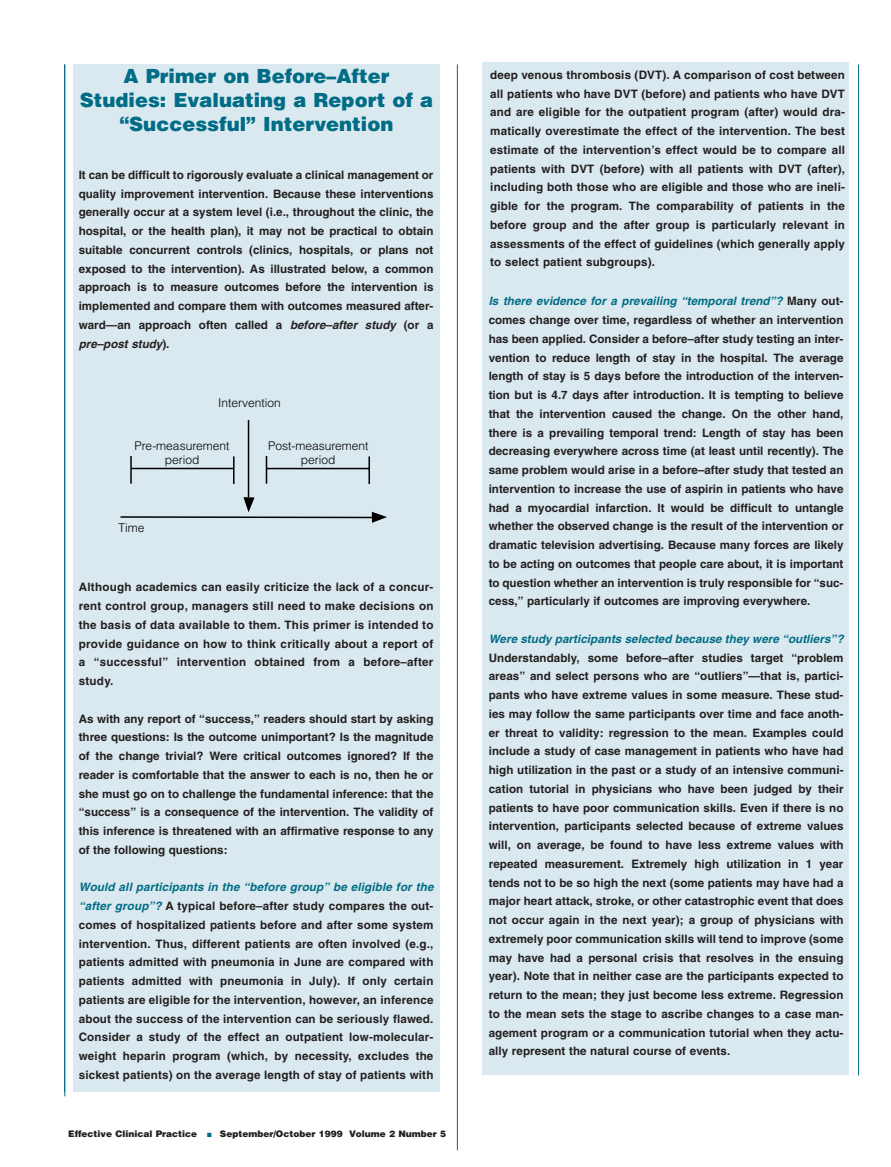
<style>
.page{position:relative;width:891px;height:1167px;background:#fff}
.page>*{position:absolute;margin:0;border:0;box-sizing:border-box;transform-origin:0 0}
.t1{font:900 19.5px/24px "Helvetica";color:#006c85;text-align:center}
.t2{font:300 12px/14.2px "Helvetica";color:#000;text-align:center}
.t3{font:700 11.7px/18.8px "Helvetica";letter-spacing:.005em;color:#231f20;text-align:justify}
.t4{font:italic 700 11.7px "Helvetica";letter-spacing:.005em;color:#006c85}
.t5{font:900 9px "Helvetica";color:#231f20}
.s1{font-style:italic}
.s2{font-style:italic;color:#006c85}
.s3{color:#006c85}
</style>
<div class="page">
<hr style="left:65px;top:64px;width:1px;height:1032px;background:#006c85">
<hr style="left:457px;top:64px;width:1px;height:1086px;background:#006c85">
<hr style="left:64px;top:64px;width:1px;height:1028px;background:#006c85">
<div style="left:73px;top:64px;width:367px;height:1027px;background:#dae9ef"></div>
<hr style="left:248px;top:420px;width:1px;height:77px;background:#000">
<hr style="left:131px;top:468px;width:103px;height:1px;background:#000">
<svg style="left:120px;top:497px;width:267px;height:26px"></svg>
<hr style="left:130px;top:456px;width:2px;height:28px;background:#000">
<hr style="left:233px;top:456px;width:2px;height:28px;background:#000">
<hr style="left:267px;top:468px;width:102px;height:1px;background:#000">
<svg style="left:266px;top:456px;width:1px;height:28px"></svg>
<svg style="left:369px;top:456px;width:1px;height:28px"></svg>
<hr style="left:858px;top:64px;width:1px;height:1011px;background:#006c85">
<div style="left:482px;top:63px;width:366px;height:1012px;background:#dae9ef"></div>
<h1 class="t1" style="left:80px;top:65px;width:355px">A Primer on Before–After<br>Studies: Evaluating a Report of a “Successful” Intervention</h1>
<p class="t3" style="left:79px;top:166px;width:356px">It can be difficult to rigorously evaluate a clinical management or quality improvement intervention. Because these interventions generally occur at a system level (i.e., throughout the clinic, the hospital, or the health plan), it may not be practical to obtain suitable concurrent controls (clinics, hospitals, or plans not exposed to the intervention). As illustrated below, a common approach is to measure outcomes before the intervention is implemented and compare them with outcomes measured after&shy;ward—an approach often called a <span class="s1">before–after study</span> (or a <span class="s1">pre–post study</span>).</p>
<p class="t2" style="left:218px;top:396px;width:64px">Intervention</p>
<p class="t2" style="left:268px;top:440px;width:102px">Post-measurement period</p>
<p class="t2" style="left:135px;top:440px;width:96px">Pre-measurement period</p>
<p class="t2" style="left:119px;top:521px;width:28px">Time</p>
<p class="t3" style="left:79px;top:579px;width:356px">Although academics can easily criticize the lack of a concur&shy;rent control group, managers still need to make decisions on the basis of data available to them. This primer is intended to provide guidance on how to think critically about a report of a “successful” intervention obtained from a before–after study.</p>
<p class="t3" style="left:79px;top:710px;width:356px">As with any report of “success,” readers should start by asking three questions: Is the outcome unimportant? Is the magnitude of the change trivial? Were critical outcomes ignored? If the reader is comfortable that the answer to each is no, then he or she must go on to challenge the fundamental inference: that the “success” is a consequence of the intervention. The validity of this inference is threatened with an affirmative response to any of the following questions:</p>
<p class="t3" style="left:79px;top:879px;width:356px"><span class="s2">Would all participants in the “before group” be eligible for the “after group”?</span> A typical before–after study compares the out&shy;comes of hospitalized patients before and after some system intervention. Thus, different patients are often involved (e.g., patients admitted with pneumonia in June are compared with patients admitted with pneumonia in July). If only certain patients are eligible for the intervention, however, an inference about the success of the intervention can be seriously flawed.<br>Consider a study of the effect an outpatient low-molecular&shy;weight heparin program (which, by necessity, excludes the sickest patients) on the average length of stay of patients with</p>
<p class="t5" style="left:68px;top:1131px;width:379px">Effective Clinical Practice <span class="s3">■</span> September/October 1999 Volume 2 Number 5</p>
<p class="t3" style="left:490px;top:67px;width:356px">deep venous thrombosis (DVT). A comparison of cost between all patients who have DVT (before) and patients who have DVT and are eligible for the outpatient program (after) would dra&shy;matically overestimate the effect of the intervention. The best estimate of the intervention’s effect would be to compare all patients with DVT (before) with all patients with DVT (after), including both those who are eligible and those who are ineli&shy;gible for the program. The comparability of patients in the before group and the after group is particularly relevant in assessments of the effect of guidelines (which generally apply to select patient subgroups).</p>
<p class="t3" style="left:489px;top:293px;width:356px"><span class="s2">Is there evidence for a prevailing “temporal trend”?</span> Many out&shy;comes change over time, regardless of whether an intervention has been applied. Consider a before–after study testing an inter&shy;vention to reduce length of stay in the hospital. The average length of stay is 5 days before the introduction of the interven&shy;tion but is 4.7 days after introduction. It is tempting to believe that the intervention caused the change. On the other hand, there is a prevailing temporal trend: Length of stay has been decreasing everywhere across time (at least until recently). The same problem would arise in a before–after study that tested an intervention to increase the use of aspirin in patients who have had a myocardial infarction. It would be difficult to untangle whether the observed change is the result of the intervention or dramatic television advertising. Because many forces are likely to be acting on outcomes that people care about, it is important to question whether an intervention is truly responsible for “suc&shy;cess,” particularly if outcomes are improving everywhere.</p>
<p class="t4" style="left:489px;top:635px;width:356px">Were study participants selected because they were “outliers”?</p>
<p class="t3" style="left:489px;top:649px;width:356px">Understandably, some before–after studies target “problem areas” and select persons who are “outliers”—that is, partici&shy;pants who have extreme values in some measure. These stud&shy;ies may follow the same participants over time and face anoth&shy;er threat to validity: regression to the mean. Examples could include a study of case management in patients who have had high utilization in the past or a study of an intensive communi&shy;cation tutorial in physicians who have been judged by their patients to have poor communication skills. Even if there is no intervention, participants selected because of extreme values will, on average, be found to have less extreme values with repeated measurement. Extremely high utilization in 1 year tends not to be so high the next (some patients may have had a major heart attack, stroke, or other catastrophic event that does not occur again in the next year); a group of physicians with extremely poor communication skills will tend to improve (some may have had a personal crisis that resolves in the ensuing year). Note that in neither case are the participants expected to return to the mean; they just become less extreme. Regression to the mean sets the stage to ascribe changes to a case man&shy;agement program or a communication tutorial when they actu&shy;ally represent the natural course of events.</p>
</div>
